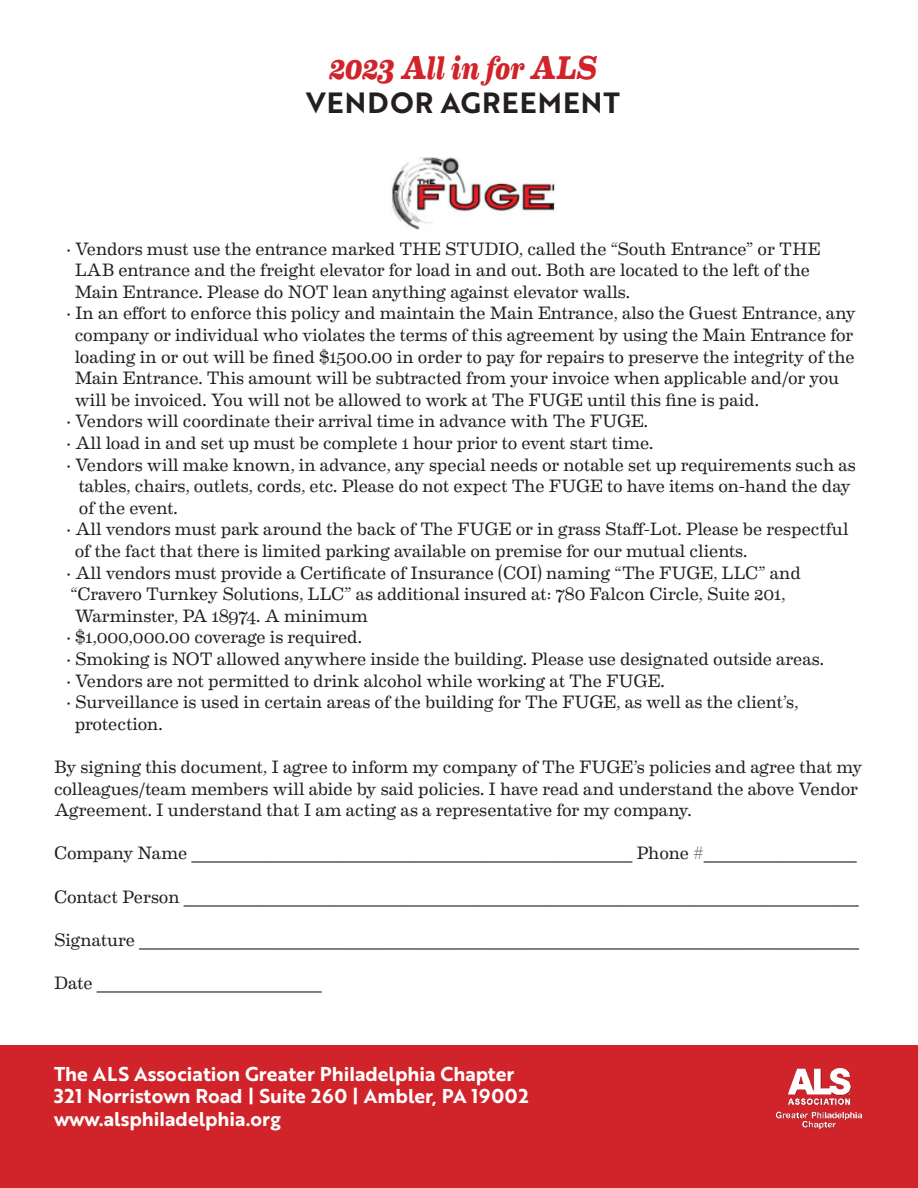
<style>
.page{position:relative;width:918px;height:1188px;background:#fff}
.page>*{position:absolute;margin:0;border:0;box-sizing:border-box;transform-origin:0 0}
.t1{font:italic 700 33px "Eames Century Modern";letter-spacing:-.01em;color:#d1232a;scale:.91 1}
.t2{font:28.5px "Brother 1816 Bold";letter-spacing:.04em;color:#231f20}
.t3{font:19.5px/22.5px "Brother 1816 Bold";color:#fff}
.t4{font:18px/21.6px "Eames Century Modern";letter-spacing:-.005em;color:#231f20}
</style>
<div class="page">
<img style="left:390px;top:157px;width:166px;height:73px">
<div style="left:0;top:1045px;width:918px;height:143px;background:#d1232a"></div>
<img style="left:777px;top:1068px;width:85px;height:61px">
<h1 class="t1" style="left:329px;top:55px;width:296px">2023 All in for ALS</h1>
<h2 class="t2" style="left:306px;top:90px;width:315px">VENDOR AGREEMENT</h2>
<p class="t4" style="left:66px;top:238px;width:756px">· Vendors must use the entrance marked THE STUDIO, called the “South Entrance” or THE</p>
<p class="t4" style="left:75px;top:260px;width:737px">LAB entrance and the freight elevator for load in and out. Both are located to the left of the</p>
<p class="t4" style="left:75px;top:281px;width:557px">Main Entrance. Please do NOT lean anything against elevator walls.</p>
<p class="t4" style="left:66px;top:303px;width:791px">· In an effort to enforce this policy and maintain the Main Entrance, also the Guest Entrance, any</p>
<p class="t4" style="left:75px;top:324px;width:780px">company or individual who violates the terms of this agreement by using the Main Entrance for</p>
<p class="t4" style="left:75px;top:346px;width:781px">loading in or out will be fined $1500.00 in order to pay for repairs to preserve the integrity of the</p>
<p class="t4" style="left:75px;top:368px;width:766px">Main Entrance. This amount will be subtracted from your invoice when applicable and/or you</p>
<p class="t4" style="left:75px;top:389px;width:686px">will be invoiced. You will not be allowed to work at The FUGE until this fine is paid.</p>
<p class="t4" style="left:66px;top:411px;width:583px">· Vendors will coordinate their arrival time in advance with The FUGE.</p>
<p class="t4" style="left:66px;top:432px;width:588px">· All load in and set up must be complete 1 hour prior to event start time.</p>
<p class="t4" style="left:66px;top:454px;width:791px">· Vendors will make known, in advance, any special needs or notable set up requirements such as</p>
<p class="t4" style="left:79px;top:476px;width:774px">tables, chairs, outlets, cords, etc. Please do not expect The FUGE to have items on-hand the day</p>
<p class="t4" style="left:79px;top:497px;width:100px">of the event.</p>
<p class="t4" style="left:66px;top:519px;width:784px">· All vendors must park around the back of The FUGE or in grass Staff-Lot. Please be respectful</p>
<p class="t4" style="left:75px;top:540px;width:674px">of the fact that there is limited parking available on premise for our mutual clients.</p>
<p class="t4" style="left:66px;top:562px;width:736px">· All vendors must provide a Certificate of Insurance (COI) naming “The FUGE, LLC” and</p>
<p class="t4" style="left:71px;top:584px;width:717px">“Cravero Turnkey Solutions, LLC” as additional insured at: 780 Falcon Circle, Suite 201,</p>
<p class="t4" style="left:75px;top:605px;width:295px">Warminster, PA 18974. A minimum</p>
<p class="t4" style="left:66px;top:627px;width:297px">· $1,000,000.00 coverage is required.</p>
<p class="t4" style="left:66px;top:648px;width:759px">· Smoking is NOT allowed anywhere inside the building. Please use designated outside areas.</p>
<p class="t4" style="left:66px;top:670px;width:600px">· Vendors are not permitted to drink alcohol while working at The FUGE.</p>
<p class="t4" style="left:66px;top:692px;width:734px">· Surveillance is used in certain areas of the building for The FUGE, as well as the client’s,</p>
<p class="t4" style="left:75px;top:713px;width:90px">protection.</p>
<p class="t4" style="left:54px;top:756px;width:810px">By signing this document, I agree to inform my company of The FUGE’s policies and agree that my colleagues/team members will abide by said policies. I have read and understand the above Vendor<br>Agreement. I understand that I am acting as a representative for my company.</p>
<p class="t4" style="left:54px;top:843px;width:804px">Company Name _________________________________________________ Phone #_________________</p>
<p class="t4" style="left:54px;top:886px;width:806px">Contact Person ___________________________________________________________________________</p>
<p class="t4" style="left:54px;top:929px;width:807px">Signature ________________________________________________________________________________</p>
<p class="t4" style="left:54px;top:972px;width:269px">Date _________________________</p>
<p class="t3" style="left:54px;top:1064px;width:476px">The ALS Association Greater Philadelphia Chapter<br>321 Norristown Road | Suite 260 | Ambler, PA 19002 www.alsphiladelphia.org</p>
</div>
